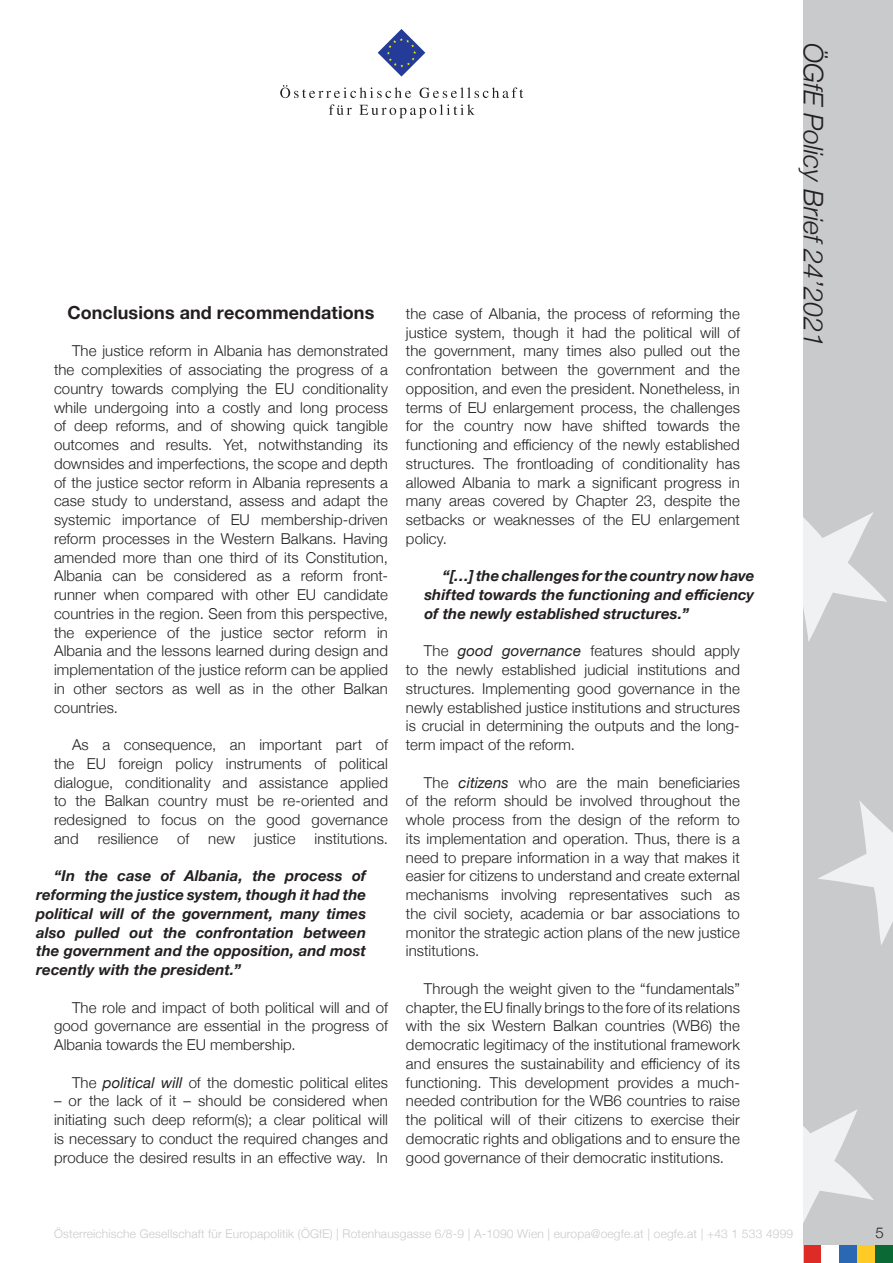
<style>
.page{position:relative;width:893px;height:1263px;background:#fff}
.page>*{position:absolute;margin:0;border:0;box-sizing:border-box;transform-origin:0 0}
.t1{font:italic 300 27px "Helvetica Neue";color:#231f20}
.Zwischenüberschrift{font:700 18px "Helvetica Neue";letter-spacing:.005em;color:#231f20}
.Standard_Paragraph{font:300 15px/18.8px "Helvetica Neue";letter-spacing:.005em;color:#231f20;text-align:justify}
.Standard_Paragraph-2{font:italic 700 15px/18.8px "Helvetica Neue";letter-spacing:.005em;color:#231f20;text-align:justify}
.t2{font:300 12px "Helvetica Neue";letter-spacing:.015em;color:#c9cacc}
.s1{font-weight:400;font-style:italic}
</style>
<div class="page">
<div style="left:804px;top:0;width:89px;height:1263px;background:#c9cacc"></div>
<svg style="left:804px;top:512px;width:83px;height:130px"></svg>
<svg style="left:818px;top:801px;width:75px;height:144px"></svg>
<svg style="left:804px;top:1110px;width:70px;height:111px"></svg>
<svg style="left:378px;top:29px;width:47px;height:48px"></svg>
<svg style="left:280px;top:85px;width:131px;height:13px"></svg>
<svg style="left:420px;top:87px;width:103px;height:11px"></svg>
<svg style="left:329px;top:104px;width:23px;height:11px"></svg>
<svg style="left:359px;top:104px;width:116px;height:14px"></svg>
<div style="left:857px;top:1245px;width:18px;height:18px;background:#fecb26"></div>
<div style="left:839px;top:1245px;width:18px;height:18px;background:#2b68b3"></div>
<div style="left:804px;top:1245px;width:17px;height:18px;background:#de2b26"></div>
<div style="left:875px;top:1245px;width:18px;height:18px;background:#0b6936"></div>
<div style="left:821px;top:1245px;width:18px;height:18px;background:#fff"></div>
<p class="Zwischenüberschrift" style="left:68px;top:298px;width:308px">Conclusions and recommendations</p>
<p class="Standard_Paragraph" style="left:54px;top:340px;width:335px;text-indent:18px">The justice reform in Albania has demonstrated the complexities of associating the progress of a country towards complying the EU conditionality while undergoing into a costly and long process of deep reforms, and of showing quick tangible outcomes and results. Yet, notwithstanding its downsides and imperfections, the scope and depth of the justice sector reform in Albania represents a case study to understand, assess and adapt the systemic importance of EU membership-driven reform processes in the Western Balkans. Having amended more than one third of its Constitution, Albania can be considered as a reform front&shy;runner when compared with other EU candidate countries in the region. Seen from this perspective, the experience of the justice sector reform in Albania and the lessons learned during design and implementation of the justice reform can be applied in other sectors as well as in the other Balkan countries.</p>
<p class="Standard_Paragraph" style="left:54px;top:734px;width:335px;text-indent:18px">As a consequence, an important part of the EU foreign policy instruments of political dialogue, conditionality and assistance applied to the Balkan country must be re-oriented and redesigned to focus on the good governance and</p>
<p class="Standard_Paragraph" style="left:98px;top:828px;width:62px">resilience</p>
<p class="Standard_Paragraph" style="left:177px;top:828px;width:14px">of</p>
<p class="Standard_Paragraph" style="left:208px;top:828px;width:29px">new</p>
<p class="Standard_Paragraph" style="left:254px;top:828px;width:43px">justice</p>
<p class="Standard_Paragraph" style="left:315px;top:828px;width:75px">institutions.</p>
<p class="Standard_Paragraph-2" style="left:36px;top:867px;width:332px;text-indent:18px">“In the case of Albania, the process of reforming the justice system, though it had the political will of the government, many times also pulled out the confrontation between the government and the opposition, and most recently with the president.”</p>
<p class="Standard_Paragraph" style="left:54px;top:997px;width:335px;text-indent:18px">The role and impact of both political will and of good governance are essential in the progress of Albania towards the EU membership.</p>
<p class="Standard_Paragraph" style="left:72px;top:1072px;width:317px">The <span class="s1">political will</span> of the domestic political elites</p>
<p class="Standard_Paragraph" style="left:54px;top:1090px;width:335px">– or the lack of it – should be considered when initiating such deep reform(s); a clear political will is necessary to conduct the required changes and produce the desired results in an effective way. In</p>
<p class="Standard_Paragraph" style="left:406px;top:303px;width:335px">the case of Albania, the process of reforming the justice system, though it had the political will of the government, many times also pulled out the confrontation between the government and the opposition, and even the president. Nonetheless, in terms of EU enlargement process, the challenges for the country now have shifted towards the functioning and efficiency of the newly established structures. The frontloading of conditionality has allowed Albania to mark a significant progress in many areas covered by Chapter 23, despite the setbacks or weaknesses of the EU enlargement policy.</p>
<p class="Standard_Paragraph-2" style="left:424px;top:567px;width:332px;text-indent:18px">“[…] the challenges for the country now have shifted towards the functioning and efficiency of the newly established structures.”</p>
<p class="Standard_Paragraph" style="left:406px;top:640px;width:335px;text-indent:18px">The <span class="s1">good governance</span> features should apply to the newly established judicial institutions and structures. Implementing good governance in the newly established justice institutions and structures is crucial in determining the outputs and the long&shy;term impact of the reform.</p>
<p class="Standard_Paragraph" style="left:406px;top:772px;width:335px;text-indent:18px">The <span class="s1">citizens</span> who are the main beneficiaries of the reform should be involved throughout the whole process from the design of the reform to its implementation and operation. Thus, there is a need to prepare information in a way that makes it easier for citizens to understand and create external mechanisms involving representatives such as the civil society, academia or bar associations to monitor the strategic action plans of the new justice institutions.</p>
<p class="Standard_Paragraph" style="left:406px;top:978px;width:335px;text-indent:18px">Through the weight given to the “fundamentals” chapter, the EU finally brings to the fore of its relations with the six Western Balkan countries (WB6) the democratic legitimacy of the institutional framework and ensures the sustainability and efficiency of its functioning. This development provides a much&shy;needed contribution for the WB6 countries to raise the political will of their citizens to exercise their democratic rights and obligations and to ensure the good governance of their democratic institutions.</p>
<h1 class="t1" style="left:835px;top:43px;width:305px;rotate:90deg">ÖGfE Policy Brief 24’2021</h1>
<p class="t2" style="left:54px;top:1224px;width:741px">Österreichische Gesellschaft für Europapolitik (ÖGfE) | Rotenhausgasse 6/8-9 | A-1090 Wien | europa@oegfe.at | oegfe.at | +43 1 533 4999</p>
<p class="Standard_Paragraph" style="left:875px;top:1222px;width:10px">5</p>
</div>
